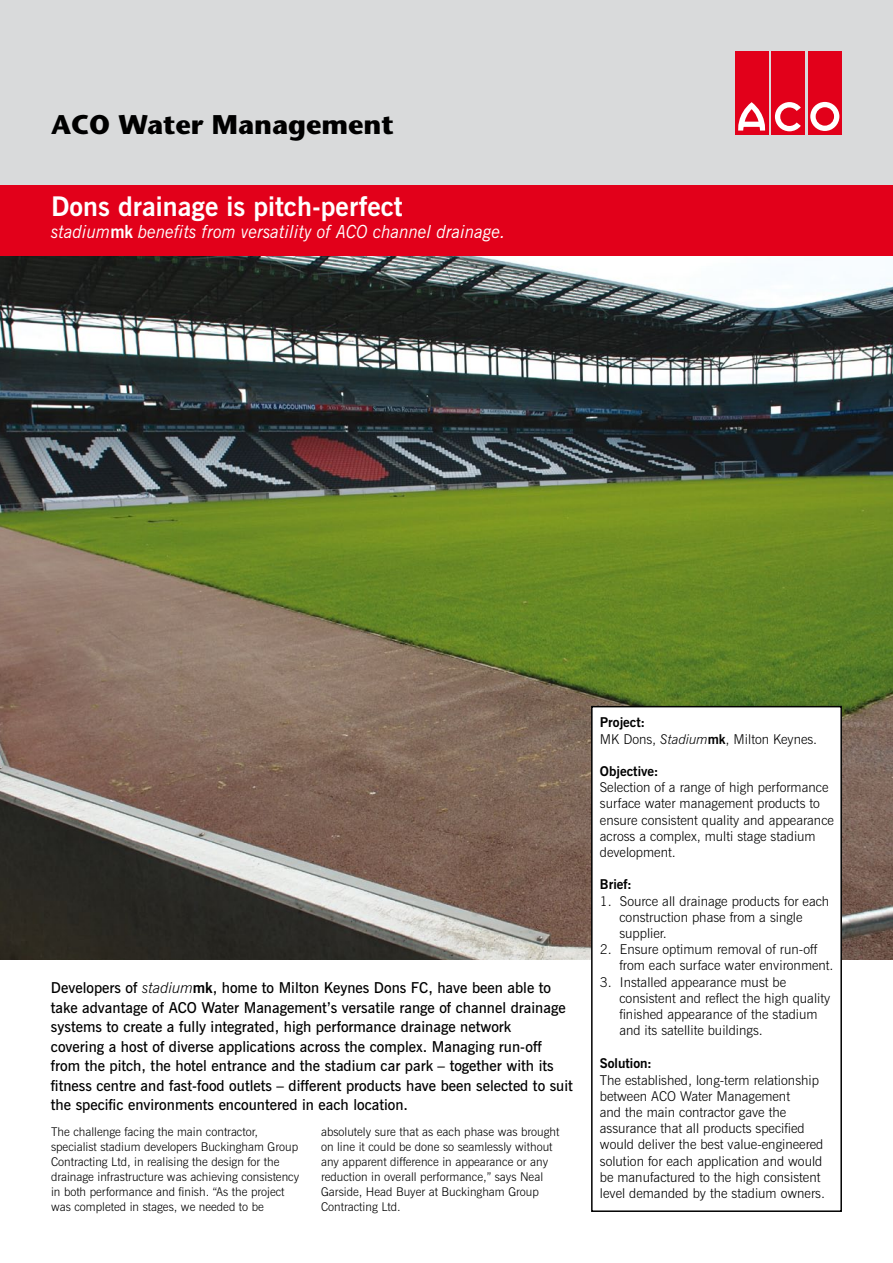
<style>
.page{position:relative;width:893px;height:1263px;background:#fff}
.page>*{position:absolute;margin:0;border:0;box-sizing:border-box;transform-origin:0 0}
.t1{font:700 27px "News Gothic BT";color:#fff}
.t2{font:700 27px "Stone Sans";color:#000}
.t3{font:italic 18px "News Gothic BT";color:#fff;scale:.95 1}
.t4{font:600 15px/19.5px "News Gothic BT";color:#000}
.t5{font:300 13.5px/16.2px "News Gothic BT";color:#000}
.t6{font:700 13.5px "News Gothic BT";color:#000}
.t7{font:300 12px/15px "News Gothic BT";color:#000}
.s1{font-weight:700;font-style:normal}
.s2{font-weight:300;font-style:italic}
.s3{font-weight:700}
.s4{font-style:italic}
</style>
<div class="page">
<img style="left:0;top:256px;width:893px;height:704px">
<div style="left:0;top:0;width:893px;height:190px;background:#d9dadb"></div>
<div style="left:735px;top:51px;width:34px;height:83px;background:#e2001a"></div>
<div style="left:771px;top:51px;width:34px;height:83px;background:#e2001a"></div>
<div style="left:808px;top:51px;width:34px;height:83px;background:#e2001a"></div>
<svg style="left:810px;top:102px;width:29px;height:29px"></svg>
<svg style="left:775px;top:102px;width:26px;height:29px"></svg>
<svg style="left:738px;top:102px;width:28px;height:29px"></svg>
<div style="left:0;top:186px;width:893px;height:70px;background:#e2001a"></div>
<div style="left:592px;top:707px;width:249px;height:504px;background:#fff"></div>
<div style="left:591px;top:706px;width:251px;height:506px;border:2px solid #000"></div>
<h1 class="t2" style="left:51px;top:107px;width:345px">ACO Water Management</h1>
<h1 class="t1" style="left:51px;top:190px;width:353px">Dons drainage is pitch-perfect</h1>
<h2 class="t3" style="left:51px;top:221px;width:480px">stadium<span class="s1">mk</span> benefits from versatility of ACO channel drainage.</h2>
<p class="t4" style="left:51px;top:978px;width:523px">Developers of <span class="s2">stadium</span><span class="s3">mk</span>, home to Milton Keynes Dons FC, have been able to take advantage of ACO Water Management’s versatile range of channel drainage systems to create a fully integrated, high performance drainage network<br>covering a host of diverse applications across the complex. Managing run-off from the pitch, the hotel entrance and the stadium car park – together with its fitness centre and fast-food outlets – different products have been selected to suit the specific environments encountered in each location.</p>
<p class="t7" style="left:51px;top:1124px;width:250px">The challenge facing the main contractor, specialist stadium developers Buckingham Group Contracting Ltd, in realising the design for the drainage infrastructure was achieving consistency in both performance and finish. “As the project was completed in stages, we needed to be</p>
<p class="t7" style="left:321px;top:1124px;width:240px">absolutely sure that as each phase was brought on line it could be done so seamlessly without any apparent difference in appearance or any reduction in overall performance,” says Neal Garside, Head Buyer at Buckingham Group Contracting Ltd.</p>
<p class="t5" style="left:600px;top:714px;width:219px"><span class="s3">Project:<br></span>MK Dons, <span class="s4">Stadium</span><span class="s3">mk</span>, Milton Keynes.</p>
<p class="t6" style="left:600px;top:763px;width:60px">Objective:</p>
<p class="t5" style="left:600px;top:779px;width:236px">Selection of a range of high performance surface water management products to ensure consistent quality and appearance across a complex, multi stage stadium development.</p>
<p class="t6" style="left:600px;top:876px;width:34px">Brief:</p>
<p class="t5" style="left:619px;top:893px;width:211px;text-indent:-19px">1. Source all drainage products for each construction phase from a single supplier.</p>
<p class="t5" style="left:619px;top:941px;width:216px;text-indent:-19px">2. Ensure optimum removal of run-off from each surface water environment.</p>
<p class="t5" style="left:619px;top:974px;width:212px;text-indent:-19px">3. Installed appearance must be consistent and reflect the high quality finished appearance of the stadium and its satellite buildings.</p>
<p class="t6" style="left:600px;top:1055px;width:54px">Solution:</p>
<p class="t5" style="left:600px;top:1072px;width:227px">The established, long-term relationship between ACO Water Management<br>and the main contractor gave the assurance that all products specified would deliver the best value-engineered solution for each application and would be manufactured to the high consistent level demanded by the stadium owners.</p>
</div>
